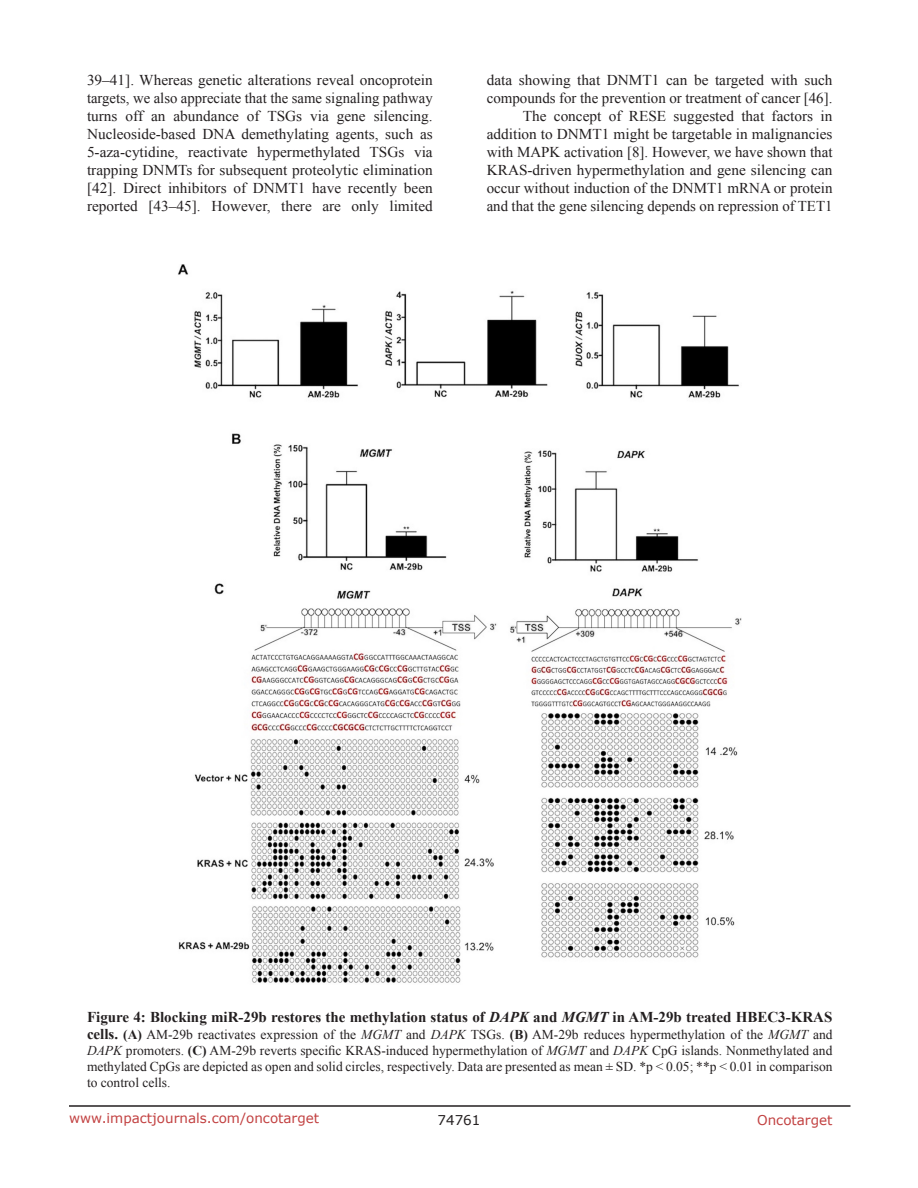
<style>
.page{position:relative;width:918px;height:1188px;background:#fff}
.page>*{position:absolute;margin:0;border:0;box-sizing:border-box;transform-origin:0 0}
.BodyText{font:15px/18px "Times New Roman";color:#231f20;text-align:justify}
.figuretext{font:700 15px "Times New Roman";color:#231f20}
.figuretext-2{font:13.5px/16.2px "Times New Roman";color:#231f20;text-align:justify}
.t1{font:13.5px "Verdana";color:#c24141}
.t2{font:13.5px "Verdana";color:#231f20}
.s1{font-style:italic}
.s2{font-weight:700;font-size:15px}
.s3{font-weight:700}
</style>
<div class="page">
<hr style="left:69px;top:1105px;width:781px;height:2px;background:#231f20">
<img style="left:178px;top:265px;width:564px;height:718px">
<p class="BodyText" style="left:87px;top:71px;width:347px">39–41]. Whereas genetic alterations reveal oncoprotein targets, we also appreciate that the same signaling pathway turns off an abundance of TSGs via gene silencing.<br>Nucleoside-based DNA demethylating agents, such as 5-aza-cytidine, reactivate hypermethylated TSGs via trapping DNMTs for subsequent proteolytic elimination [42]. Direct inhibitors of DNMT1 have recently been reported [43–45]. However, there are only limited</p>
<p class="BodyText" style="left:487px;top:71px;width:347px">data showing that DNMT1 can be targeted with such compounds for the prevention or treatment of cancer [46].</p>
<p class="BodyText" style="left:487px;top:107px;width:347px;text-indent:36px">The concept of RESE suggested that factors in addition to DNMT1 might be targetable in malignancies with MAPK activation [8]. However, we have shown that KRAS-driven hypermethylation and gene silencing can occur without induction of the DNMT1 mRNA or protein and that the gene silencing depends on repression of TET1</p>
<p class="figuretext" style="left:87px;top:1007px;width:747px">Figure 4: Blocking miR-29b restores the methylation status of <span class="s1">DAPK</span> and <span class="s1">MGMT</span> in AM-29b treated HBEC3-KRAS</p>
<p class="figuretext-2" style="left:87px;top:1026px;width:747px"><span class="s2">cells.</span> <span class="s3">(A)</span> AM-29b reactivates expression of the <span class="s1">MGMT</span> and <span class="s1">DAPK</span> TSGs. <span class="s3">(B)</span> AM-29b reduces hypermethylation of the <span class="s1">MGMT</span> and <span class="s1">DAPK</span> promoters. <span class="s3">(C)</span> AM-29b reverts specific KRAS-induced hypermethylation of <span class="s1">MGMT</span> and <span class="s1">DAPK</span> CpG islands. Nonmethylated and methylated CpGs are depicted as open and solid circles, respectively. Data are presented as mean ± SD. *p &lt; 0.05; **p &lt; 0.01 in comparison to control cells.</p>
<p class="t1" style="left:69px;top:1109px;width:252px">www.impactjournals.com/oncotarget</p>
<p class="t2" style="left:438px;top:1111px;width:44px">74761</p>
<p class="t1" style="left:757px;top:1111px;width:77px">Oncotarget</p>
</div>
